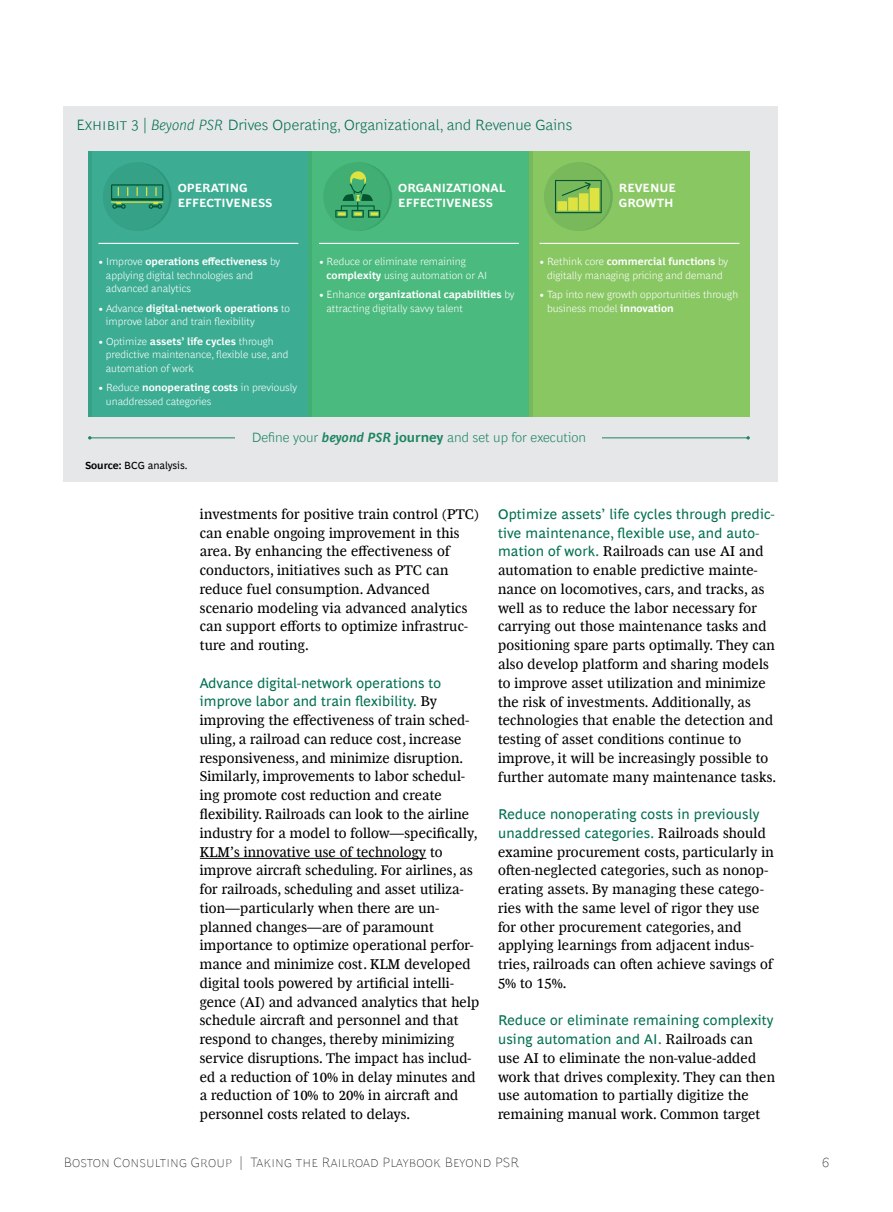
<style>
.page{position:relative;width:893px;height:1212px;background:#fff}
.page>*{position:absolute;margin:0;border:0;box-sizing:border-box;transform-origin:0 0}
.t1{font:300 15px "Henderson BCG Sans";letter-spacing:.005em;color:#006f51}
.t2{font:14.25px/18.8px "Henderson BCG Serif";letter-spacing:.015em;color:#000}
.t3{font:14.25px/18.8px "Henderson BCG Sans";letter-spacing:.015em;color:#006f51}
.t4{font:100 13.5px "Henderson BCG Sans";letter-spacing:.01em;color:#000}
.t5{font:300 13.5px "Henderson BCG Sans";color:#1d8660}
.t6{font:700 12px/15px "Henderson BCG Sans";color:#fff}
.t7{font:300 10.5px/13.5px "Henderson BCG Sans";color:#fff}
.t8{font:10.5px "Henderson BCG Sans";color:#000}
.s1{font-style:italic}
.s2{font-weight:700}
.s3{font-weight:700;font-style:italic}
.s4{font-family:"Henderson BCG Serif";color:#000}
.s5{font-family:"Henderson BCG Sans";color:#006f51}
</style>
<div class="page">
<hr style="left:200px;top:858px;width:226px;height:1px;background:#000">
<div style="left:64px;top:106px;width:714px;height:375px;background:#e6e7e8"></div>
<div style="left:88px;top:151px;width:221px;height:265px;background:#3cad93"></div>
<div style="left:103px;top:162px;width:69px;height:69px;background:#35a287;border-radius:50%"></div>
<div style="left:529px;top:151px;width:221px;height:265px;background:#89c763"></div>
<div style="left:309px;top:151px;width:220px;height:265px;background:#4aba7e"></div>
<div style="left:323px;top:162px;width:69px;height:69px;background:#41ae74;border-radius:50%"></div>
<div style="left:544px;top:162px;width:69px;height:69px;background:#79b95c;border-radius:50%"></div>
<hr style="left:98px;top:243px;width:200px;height:1px;background:#fff">
<hr style="left:319px;top:243px;width:200px;height:1px;background:#fff">
<hr style="left:540px;top:243px;width:199px;height:1px;background:#fff">
<svg style="left:335px;top:166px;width:57px;height:65px"></svg>
<svg style="left:555px;top:164px;width:57px;height:67px"></svg>
<svg style="left:111px;top:167px;width:60px;height:59px"></svg>
<hr style="left:309px;top:151px;width:3px;height:265px;background:#05542f">
<hr style="left:529px;top:151px;width:4px;height:265px;background:#79b95c">
<hr style="left:88px;top:151px;width:3px;height:265px;background:#05542f">
<hr style="left:90px;top:438px;width:658px;height:1px;background:#1d8660">
<div style="left:236px;top:426px;width:366px;height:24px;background:#e6e7e8"></div>
<p class="t1" style="left:77px;top:114px;width:497px">Exhibit 3 | <span class="s1">Beyond PSR</span> Drives Operating, Organizational, and Revenue Gains</p>
<p class="t6" style="left:178px;top:180px;width:96px">OPERATING<br>EFFECTIVENESS</p>
<p class="t6" style="left:398px;top:180px;width:109px">ORGANIZATIONAL<br>EFFECTIVENESS</p>
<p class="t6" style="left:619px;top:180px;width:59px">REVENUE<br>GROWTH</p>
<p class="t7" style="left:106px;top:254px;width:176px;text-indent:-7px">• Improve <span class="s2">operations effectiveness</span> by applying digital technologies and advanced analytics</p>
<p class="t7" style="left:106px;top:300px;width:185px;text-indent:-7px">• Advance <span class="s2">digital-network operations</span> to improve labor and train flexibility</p>
<p class="t7" style="left:106px;top:333px;width:184px;text-indent:-7px">• Optimize <span class="s2">assets’ life cycles</span> through predictive maintenance, flexible use, and automation of work</p>
<p class="t7" style="left:106px;top:380px;width:193px;text-indent:-7px">• Reduce <span class="s2">nonoperating costs</span> in previously unaddressed categories</p>
<p class="t7" style="left:327px;top:254px;width:162px;text-indent:-7px">• Reduce or eliminate remaining <span class="s2">complexity</span> using automation or AI</p>
<p class="t7" style="left:327px;top:287px;width:190px;text-indent:-7px">• Enhance <span class="s2">organizational capabilities</span> by attracting digitally savvy talent</p>
<p class="t7" style="left:540px;top:254px;width:190px;text-align:center">• Rethink core <span class="s2">commercial functions</span> by digitally managing pricing and demand</p>
<p class="t7" style="left:547px;top:287px;width:193px;text-indent:-7px">• Tap into new growth opportunities through business model <span class="s2">innovation</span></p>
<p class="t8" style="left:85px;top:457px;width:104px"><span class="s2">Source:</span> BCG analysis.</p>
<p class="t5" style="left:252px;top:427px;width:336px">Define your <span class="s3">beyond PSR</span> <span class="s2">journey</span> and set up for execution</p>
<p class="t2" style="left:200px;top:503px;width:280px">investments for positive train control (PTC) can enable ongoing improvement in this area. By enhancing the effectiveness of conductors, initiatives such as PTC can reduce fuel consumption. Advanced scenario modeling via advanced analytics can support efforts to optimize infrastruc&shy;ture and routing.</p>
<p class="t3" style="left:200px;top:672px;width:243px">Advance digital-network operations to improve labor and train flexibility. <span class="s4">By</span></p>
<p class="t2" style="left:200px;top:710px;width:281px">improving the effectiveness of train sched&shy;uling, a railroad can reduce cost, increase responsiveness, and minimize disruption.<br>Similarly, improvements to labor schedul&shy;ing promote cost reduction and create flexibility. Railroads can look to the airline industry for a model to follow—specifically, KLM’s innovative use of technology to improve aircraft scheduling. For airlines, as for railroads, scheduling and asset utiliza&shy;tion—particularly when there are un&shy;planned changes—are of paramount importance to optimize operational perfor&shy;mance and minimize cost. KLM developed digital tools powered by artificial intelli&shy;gence (AI) and advanced analytics that help schedule aircraft and personnel and that respond to changes, thereby minimizing service disruptions. The impact has includ&shy;ed a reduction of 10% in delay minutes and a reduction of 10% to 20% in aircraft and personnel costs related to delays.</p>
<p class="t3" style="left:498px;top:503px;width:278px">Optimize assets’ life cycles through predic&shy;tive maintenance, flexible use, and auto-</p>
<p class="t2" style="left:498px;top:541px;width:280px"><span class="s5">mation of work.</span> Railroads can use AI and automation to enable predictive mainte&shy;nance on locomotives, cars, and tracks, as well as to reduce the labor necessary for carrying out those maintenance tasks and positioning spare parts optimally. They can also develop platform and sharing models to improve asset utilization and minimize the risk of investments. Additionally, as technologies that enable the detection and testing of asset conditions continue to improve, it will be increasingly possible to further automate many maintenance tasks.</p>
<p class="t3" style="left:498px;top:803px;width:269px">Reduce nonoperating costs in previously unaddressed categories. <span class="s4">Railroads should</span></p>
<p class="t2" style="left:498px;top:841px;width:277px">examine procurement costs, particularly in often-neglected categories, such as nonop&shy;erating assets. By managing these catego&shy;ries with the same level of rigor they use for other procurement categories, and applying learnings from adjacent indus&shy;tries, railroads can often achieve savings of 5% to 15%.</p>
<p class="t3" style="left:498px;top:1010px;width:277px">Reduce or eliminate remaining complexity using automation and AI. <span class="s4">Railroads can</span></p>
<p class="t2" style="left:498px;top:1047px;width:279px">use AI to eliminate the non-value-added work that drives complexity. They can then use automation to partially digitize the remaining manual work. Common target</p>
<p class="t4" style="left:64px;top:1152px;width:457px">Boston Consulting Group | Taking the Railroad Playbook Beyond PSR</p>
<p class="t4" style="left:822px;top:1152px;width:9px">6</p>
</div>
